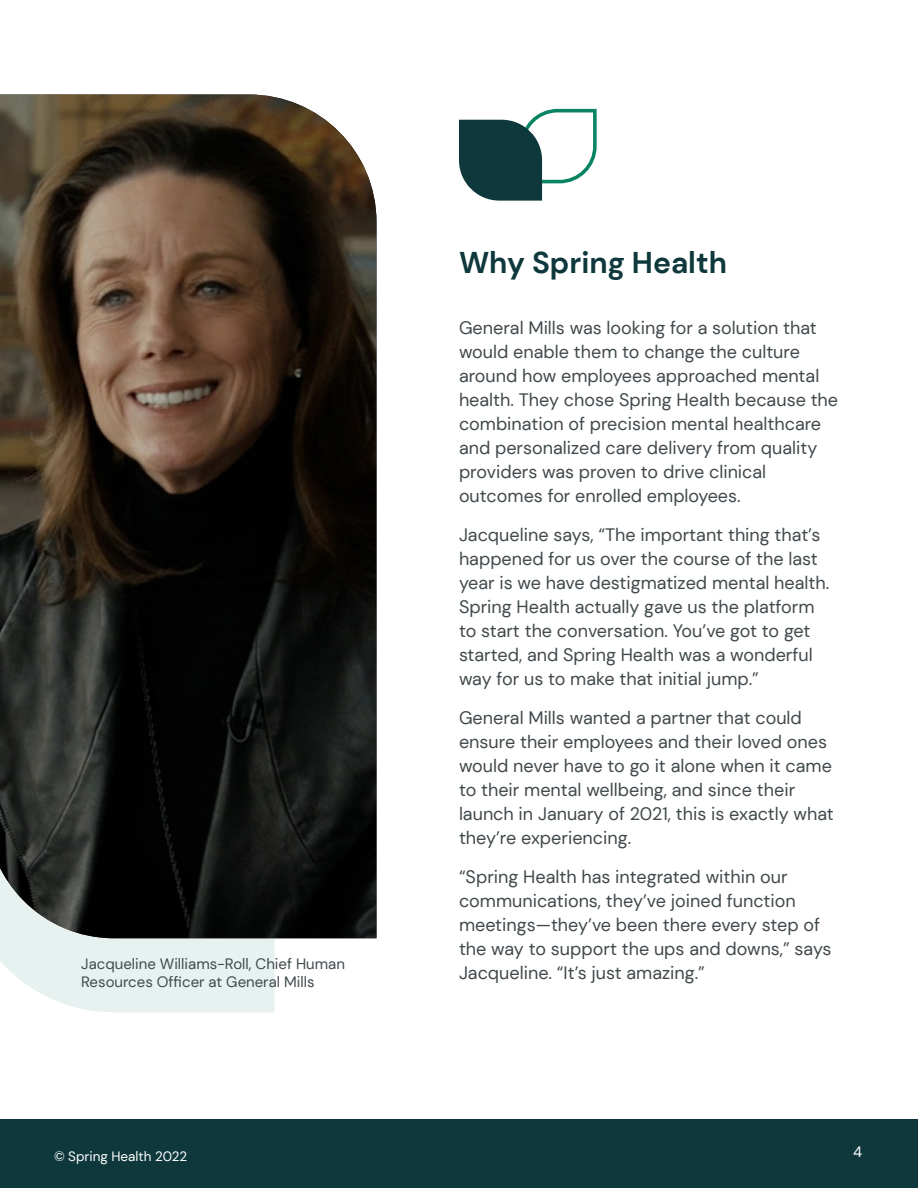
<style>
.page{position:relative;width:918px;height:1188px;background:#fff}
.page>*{position:absolute;margin:0;border:0;box-sizing:border-box;transform-origin:0 0}
.t1{font:700 30px "DM Sans";color:#0e383c}
.t2{font:18px/24px "DM Sans";color:#41494c}
.t3{font:15px/18px "DM Sans";color:#41494c}
.t4{font:15px "DM Sans";color:#fff}
.t5{font:13.5px "DM Sans";color:#fff}
</style>
<div class="page">
<svg style="left:0;top:938px;width:274px;height:74px;background:#e8f2f0"></svg>
<div style="left:0;top:1120px;width:918px;height:68px;background:#0e383c"></div>
<svg style="left:459px;top:108px;width:138px;height:93px"></svg>
<img style="left:0;top:94px;width:376px;height:844px">
<p class="t3" style="left:81px;top:956px;width:265px">Jacqueline Williams-Roll, Chief Human<br>Resources Officer at General Mills</p>
<p class="t5" style="left:54px;top:1150px;width:135px">© Spring Health 2022</p>
<h1 class="t1" style="left:459px;top:251px;width:269px">Why Spring Health</h1>
<p class="t2" style="left:459px;top:317px;width:381px">General Mills was looking for a solution that would enable them to change the culture around how employees approached mental health. They chose Spring Health because the combination of precision mental healthcare and personalized care delivery from quality providers was proven to drive clinical outcomes for enrolled employees.</p>
<p class="t2" style="left:459px;top:524px;width:372px">Jacqueline says, “The important thing that’s happened for us over the course of the last year is we have destigmatized mental health.<br>Spring Health actually gave us the platform to start the conversation. You’ve got to get started, and Spring Health was a wonderful way for us to make that initial jump.”</p>
<p class="t2" style="left:459px;top:707px;width:376px">General Mills wanted a partner that could ensure their employees and their loved ones would never have to go it alone when it came to their mental wellbeing, and since their launch in January of 2021, this is exactly what they’re experiencing.</p>
<p class="t2" style="left:459px;top:866px;width:374px">“Spring Health has integrated within our communications, they’ve joined function meetings—they’ve been there every step of the way to support the ups and downs,” says Jacqueline. “It’s just amazing.”</p>
<p class="t4" style="left:853px;top:1145px;width:11px">4</p>
</div>
